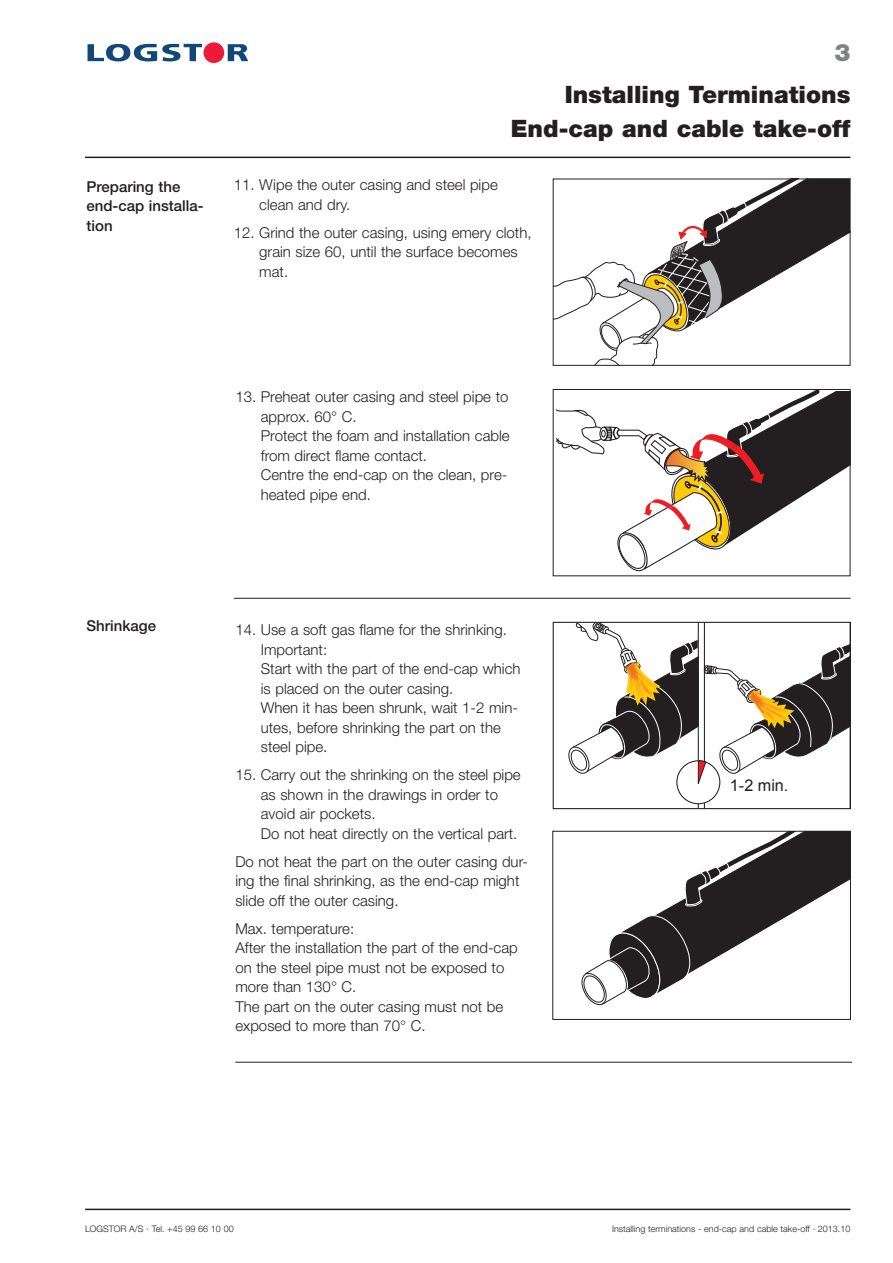
<style>
.page{position:relative;width:893px;height:1263px;background:#fff}
.page>*{position:absolute;margin:0;border:0;box-sizing:border-box;transform-origin:0 0}
.Overskrift{font:900 24px/34px "Helvetica Neue";color:#231f20;text-align:right}
.Number{font:900 24px "Helvetica Neue";color:#808285}
.t1{font:16.2px "Arial";color:#231f20}
.Tekst{font:300 15px/19.5px "Helvetica Neue";color:#231f20}
.Label{font:500 15px/19.5px "Helvetica Neue";color:#231f20}
.t2{font:300 9px "Helvetica Neue";color:#231f20}
</style>
<div class="page">
<hr style="left:85px;top:1208px;width:765px;height:2px;background:#231f20">
<hr style="left:85px;top:157px;width:765px;height:1px;background:#231f20">
<svg style="left:88px;top:44px;width:114px;height:17px"></svg>
<svg style="left:228px;top:44px;width:20px;height:17px"></svg>
<div style="left:204px;top:43px;width:20px;height:20px;background:#ed1a3a;border-radius:50%"></div>
<svg style="left:552px;top:830px;width:299px;height:190px"></svg>
<svg style="left:552px;top:178px;width:299px;height:188px"></svg>
<svg style="left:235px;top:1061px;width:617px;height:1px"></svg>
<hr style="left:235px;top:1062px;width:617px;height:1px;background:#231f20">
<hr style="left:698px;top:622px;width:1px;height:187px;background:#231f20">
<hr style="left:704px;top:622px;width:1px;height:187px;background:#231f20">
<div style="left:677px;top:761px;width:43px;height:43px;background:#fff;border-radius:50%"></div>
<div style="left:676px;top:760px;width:44px;height:44px;border:1px solid #231f20;border-radius:50%"></div>
<svg style="left:234px;top:389px;width:616px;height:399px"></svg>
<div style="left:553px;top:622px;width:297px;height:187px;border:1px solid #231f20"></div>
<div style="left:234px;top:622px;width:297px;height:418px;background:#fff"></div>
<p class="Number" style="left:834px;top:38px;width:18px">3</p>
<p class="Overskrift" style="left:511px;top:78px;width:341px">Installing Terminations<br>End-cap and cable take-off</p>
<p class="Label" style="left:87px;top:177px;width:119px">Preparing the end-cap installa&shy;tion</p>
<p class="Tekst" style="left:259px;top:175px;width:240px;text-indent:-25px">11. Wipe the outer casing and steel pipe clean and dry.</p>
<p class="Tekst" style="left:259px;top:222px;width:274px;text-indent:-25px">12. Grind the outer casing, using emery cloth, grain size 60, until the surface becomes mat.</p>
<p class="Label" style="left:87px;top:616px;width:71px">Shrinkage</p>
<p class="Tekst" style="left:261px;top:387px;width:250px;text-indent:-25px">13. Preheat outer casing and steel pipe to approx. 60° C.<br>Protect the foam and installation cable from direct flame contact.<br>Centre the end-cap on the clean, pre&shy;heated pipe end.</p>
<p class="Tekst" style="left:261px;top:620px;width:261px;text-indent:-25px">14. Use a soft gas flame for the shrinking.<br>Important:<br>Start with the part of the end-cap which is placed on the outer casing.<br>When it has been shrunk, wait 1-2 min&shy;utes, before shrinking the part on the steel pipe.</p>
<p class="Tekst" style="left:261px;top:765px;width:261px;text-indent:-25px">15. Carry out the shrinking on the steel pipe as shown in the drawings in order to avoid air pockets.<br>Do not heat directly on the vertical part.</p>
<p class="Tekst" style="left:235px;top:851px;width:294px">Do not heat the part on the outer casing dur&shy;ing the final shrinking, as the end-cap might slide off the outer casing.</p>
<p class="Tekst" style="left:235px;top:918px;width:120px">Max. temperature:</p>
<p class="Tekst" style="left:235px;top:938px;width:284px">After the installation the part of the end-cap on the steel pipe must not be exposed to more than 130° C.</p>
<p class="Tekst" style="left:235px;top:996px;width:269px">The part on the outer casing must not be exposed to more than 70° C.</p>
<p class="t1" style="left:730px;top:775px;width:60px">1-2 min.</p>
<p class="t2" style="left:85px;top:1223px;width:150px">LOGSTOR A/S · Tel. +45 99 66 10 00</p>
<p class="t2" style="left:612px;top:1223px;width:240px">Installing terminations - end-cap and cable take-off · 2013.10</p>
</div>
